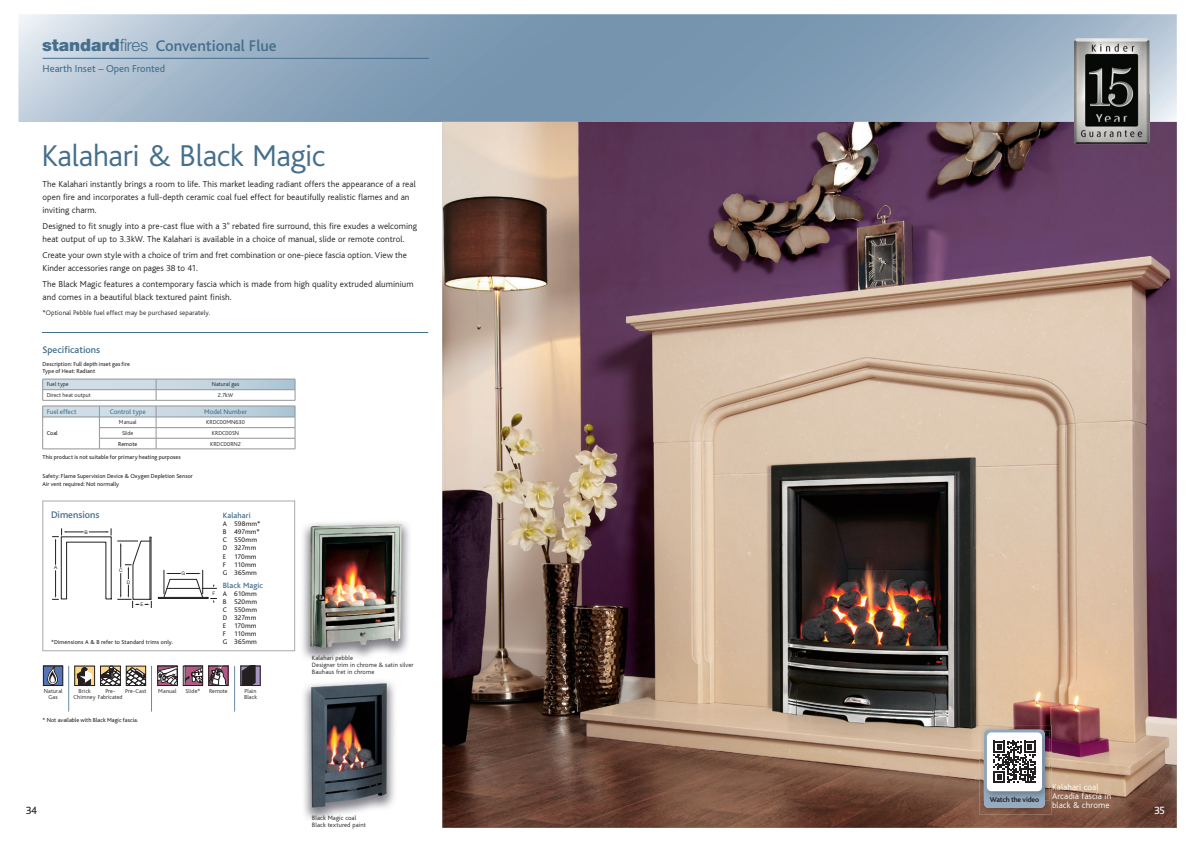
<style>
.page{position:relative;width:1191px;height:842px;background:#fff}
.page>*{position:absolute;margin:0;border:0;box-sizing:border-box;transform-origin:0 0}
.t1{font:300 31.5px "Bliss";letter-spacing:-.01em;color:#456f8c}
.t2{font:900 17px "Helvetica Neue";color:#456f8c}
.t3{font:500 16.2px "Bliss";color:#456f8c}
.t4{font:11px "Bliss";color:#231f20}
.t5{font:11px "Bliss";color:#fff}
.t6{font:10.5px "Bliss";color:#456f8c}
.t7{font:500 10px "Bliss";color:#456f8c}
.t8{font:300 9px/13px "Bliss";letter-spacing:.005em;color:#231f20}
.t9{font:300 9px/9px "Bliss";letter-spacing:.01em;color:#fff}
.t10{font:500 8px "Bliss";letter-spacing:.015em;color:#456f8c}
.t11{font:700 7.5px "Bliss";letter-spacing:-.03em;color:#231f20}
.t12{font:7px/8px "Bliss";letter-spacing:.015em;color:#231f20}
.t13{font:300 7px "Bliss";letter-spacing:.015em;color:#231f20}
.t14{font:7px "Bliss";color:#456f8c}
.t15{font:300 6.5px/7px "Bliss";letter-spacing:.02em;color:#231f20}
.t16{font:6px/8px "Bliss";letter-spacing:.005em;color:#231f20}
.t17{font:300 6px/6px "Bliss";letter-spacing:.005em;color:#231f20;text-align:center}
.t18{font:300 6px/6px "Bliss";letter-spacing:.025em;color:#231f20}
.t19{font:4.8px "Helvetica Neue";color:#231f20}
.s1{font-family:"Helvetica Neue LT";font-weight:300}
</style>
<div class="page">
<svg style="left:18px;top:14px;width:1158px;height:108px;background:#90a8be"></svg>
<img style="left:303px;top:681px;width:92px;height:139px">
<img style="left:295px;top:505px;width:114px;height:155px">
<img style="left:442px;top:122px;width:734px;height:706px">
<div style="left:43px;top:501px;width:252px;height:150px;border:1px solid #a8a9ad"></div>
<svg style="left:52px;top:528px;width:100px;height:80px"></svg>
<div style="left:158px;top:597px;width:50px;height:2px;border:1px solid #231f20"></div>
<svg style="left:163px;top:570px;width:54px;height:33px"></svg>
<img style="left:979px;top:725px;width:72px;height:90px">
<div style="left:984px;top:730px;width:60px;height:78px;background:#94abc1;border-radius:5px"></div>
<img style="left:983px;top:730px;width:66px;height:70px">
<img style="left:984px;top:790px;width:60px;height:10px">
<img style="left:984px;top:730px;width:60px;height:60px">
<div style="left:987px;top:732px;width:55px;height:59px;background:#fff;border-radius:5px"></div>
<svg style="left:993px;top:741px;width:42px;height:42px"></svg>
<img style="left:1074px;top:39px;width:75px;height:105px">
<svg style="left:128px;top:668px;width:16px;height:16px"></svg>
<div style="left:126px;top:666px;width:20px;height:20px;border:1px solid #231f20"></div>
<svg style="left:185px;top:668px;width:16px;height:16px"></svg>
<div style="left:183px;top:666px;width:20px;height:20px;border:1px solid #231f20"></div>
<svg style="left:159px;top:668px;width:16px;height:16px"></svg>
<div style="left:157px;top:666px;width:20px;height:20px;border:1px solid #231f20"></div>
<svg style="left:255px;top:668px;width:3px;height:16px"></svg>
<svg style="left:243px;top:668px;width:12px;height:16px"></svg>
<div style="left:241px;top:666px;width:19px;height:20px;border:1px solid #231f20"></div>
<div style="left:43px;top:666px;width:20px;height:20px;background:#5474b5"></div>
<svg style="left:47px;top:668px;width:12px;height:16px"></svg>
<div style="left:43px;top:666px;width:20px;height:20px;border:1px solid #231f20"></div>
<svg style="left:76px;top:668px;width:17px;height:16px"></svg>
<svg style="left:77px;top:668px;width:15px;height:16px"></svg>
<div style="left:74px;top:666px;width:21px;height:20px;border:1px solid #231f20"></div>
<svg style="left:102px;top:668px;width:17px;height:16px"></svg>
<div style="left:100px;top:666px;width:21px;height:20px;border:1px solid #231f20"></div>
<hr style="left:68px;top:666px;width:1px;height:45px;background:#698aa5">
<hr style="left:151px;top:666px;width:1px;height:45px;background:#698aa5">
<hr style="left:234px;top:666px;width:1px;height:45px;background:#698aa5">
<svg style="left:210px;top:668px;width:16px;height:16px"></svg>
<div style="left:208px;top:666px;width:20px;height:20px;border:1px solid #231f20"></div>
<hr style="left:43px;top:58px;width:386px;height:1px;background:#456f8c">
<svg style="left:42px;top:379px;width:254px;height:21px"></svg>
<hr style="left:43px;top:400px;width:113px;height:1px;background:#939598">
<hr style="left:156px;top:400px;width:139px;height:1px;background:#939598">
<hr style="left:43px;top:449px;width:56px;height:1px;background:#939598">
<svg style="left:42px;top:406px;width:254px;height:43px"></svg>
<hr style="left:99px;top:449px;width:57px;height:1px;background:#939598">
<hr style="left:156px;top:449px;width:139px;height:1px;background:#939598">
<hr style="left:42px;top:332px;width:386px;height:1px;background:#456f8c">
<h2 class="t2" style="left:42px;top:35px;width:108px">standard<span class="s1">fires</span></h2>
<h3 class="t3" style="left:156px;top:37px;width:122px">Conventional Flue</h3>
<p class="t6" style="left:43px;top:63px;width:124px">Hearth Inset – Open Fronted</p>
<h1 class="t1" style="left:41px;top:140px;width:285px">Kalahari &amp; Black Magic</h1>
<p class="t8" style="left:43px;top:178px;width:375px">The Kalahari instantly brings a room to life. This market leading radiant offers the appearance of a real open fire and incorporates a full-depth ceramic coal fuel effect for beautifully realistic flames and an inviting charm.</p>
<p class="t8" style="left:43px;top:220px;width:376px">Designed to fit snugly into a pre-cast flue with a 3" rebated fire surround, this fire exudes a welcoming heat output of up to 3.3kW. The Kalahari is available in a choice of manual, slide or remote control.</p>
<p class="t8" style="left:43px;top:249px;width:366px">Create your own style with a choice of trim and fret combination or one-piece fascia option. View the<br>Kinder accessories range on pages 38 to 41.</p>
<p class="t8" style="left:43px;top:277px;width:372px">The Black Magic features a contemporary fascia which is made from high quality extruded aluminium and comes in a beautiful black textured paint finish.</p>
<p class="t13" style="left:43px;top:309px;width:169px">*Optional Pebble fuel effect may be purchased separately.</p>
<p class="t7" style="left:43px;top:345px;width:59px">Specifications</p>
<p class="t17" style="left:47px;top:382px;width:24px">Fuel type</p>
<p class="t17" style="left:212px;top:382px;width:29px">Natural gas</p>
<p class="t17" style="left:47px;top:392px;width:46px">Direct heat output</p>
<p class="t17" style="left:218px;top:392px;width:17px">2.7kW</p>
<p class="t14" style="left:47px;top:408px;width:31px">Fuel effect</p>
<p class="t14" style="left:110px;top:408px;width:37px">Control type</p>
<p class="t14" style="left:204px;top:408px;width:44px">Model Number</p>
<p class="t16" style="left:47px;top:429px;width:12px">Coal</p>
<p class="t16" style="left:43px;top:361px;width:89px;line-height:7px">Description: Full depth inset gas fire<br>Type of Heat: Radiant</p>
<p class="t17" style="left:119px;top:419px;width:19px">Manual</p>
<p class="t17" style="left:206px;top:419px;width:40px">KRDC00MN630</p>
<p class="t17" style="left:122px;top:430px;width:13px">Slide</p>
<p class="t17" style="left:212px;top:430px;width:29px">KRDC00SN</p>
<p class="t16" style="left:118px;top:440px;width:21px">Remote</p>
<p class="t17" style="left:210px;top:441px;width:32px">KRDC00RN2</p>
<p class="t16" style="left:43px;top:472px;width:152px">Safety: Flame Supervision Device &amp; Oxygen Depletion Sensor<br>Air vent required: Not normally</p>
<p class="t16" style="left:43px;top:453px;width:140px">This product is not suitable for primary heating purposes</p>
<p class="t7" style="left:51px;top:509px;width:50px">Dimensions</p>
<p class="t19" style="left:54px;top:565px;width:5px">A</p>
<p class="t19" style="left:85px;top:529px;width:5px">B</p>
<p class="t19" style="left:119px;top:567px;width:5px">C</p>
<p class="t19" style="left:127px;top:579px;width:5px">D</p>
<p class="t19" style="left:140px;top:602px;width:4px">E</p>
<p class="t19" style="left:181px;top:571px;width:5px">G</p>
<p class="t16" style="left:51px;top:638px;width:123px">*Dimensions A &amp; B refer to Standard trims only.</p>
<p class="t10" style="left:223px;top:512px;width:29px">Kalahari</p>
<p class="t12" style="left:223px;top:520px;width:39px">A 598mm*<br>B 497mm*<br>C 550mm<br>D 327mm<br>E 170mm<br>F 110mm<br>G 365mm</p>
<p class="t10" style="left:223px;top:581px;width:42px">Black Magic</p>
<p class="t12" style="left:223px;top:590px;width:36px;text-align:justify">A 610mm B 520mm C 550mm D 327mm E 170mm F 110mm G 365mm</p>
<p class="t19" style="left:212px;top:591px;width:4px">F</p>
<p class="t17" style="left:44px;top:688px;width:20px">Natural<br>Gas</p>
<p class="t17" style="left:74px;top:688px;width:50px;text-align:left;text-indent:5px">Brick<br>Chimney Fabricated</p>
<p class="t17" style="left:125px;top:688px;width:23px">Pre-Cast</p>
<p class="t17" style="left:158px;top:688px;width:20px">Manual</p>
<p class="t17" style="left:186px;top:688px;width:16px">Slide*</p>
<p class="t18" style="left:244px;top:688px;width:14px">Plain<br>Black</p>
<p class="t17" style="left:209px;top:688px;width:20px">Remote</p>
<p class="t17" style="left:105px;top:688px;width:11px">Pre-</p>
<p class="t16" style="left:43px;top:716px;width:97px">* Not available with Black Magic fascia.</p>
<p class="t4" style="left:26px;top:804px;width:13px">34</p>
<p class="t15" style="left:312px;top:655px;width:103px">Kalahari pebble<br>Designer trim in chrome &amp; satin silver<br>Bauhaus fret in chrome</p>
<p class="t15" style="left:312px;top:815px;width:56px">Black Magic coal<br>Black textured paint</p>
<p class="t11" style="left:989px;top:796px;width:51px">Watch the video</p>
<p class="t9" style="left:1052px;top:783px;width:61px">Kalahari coal<br>Arcadia fascia in black &amp; chrome</p>
<p class="t5" style="left:1154px;top:804px;width:12px">35</p>
</div>
